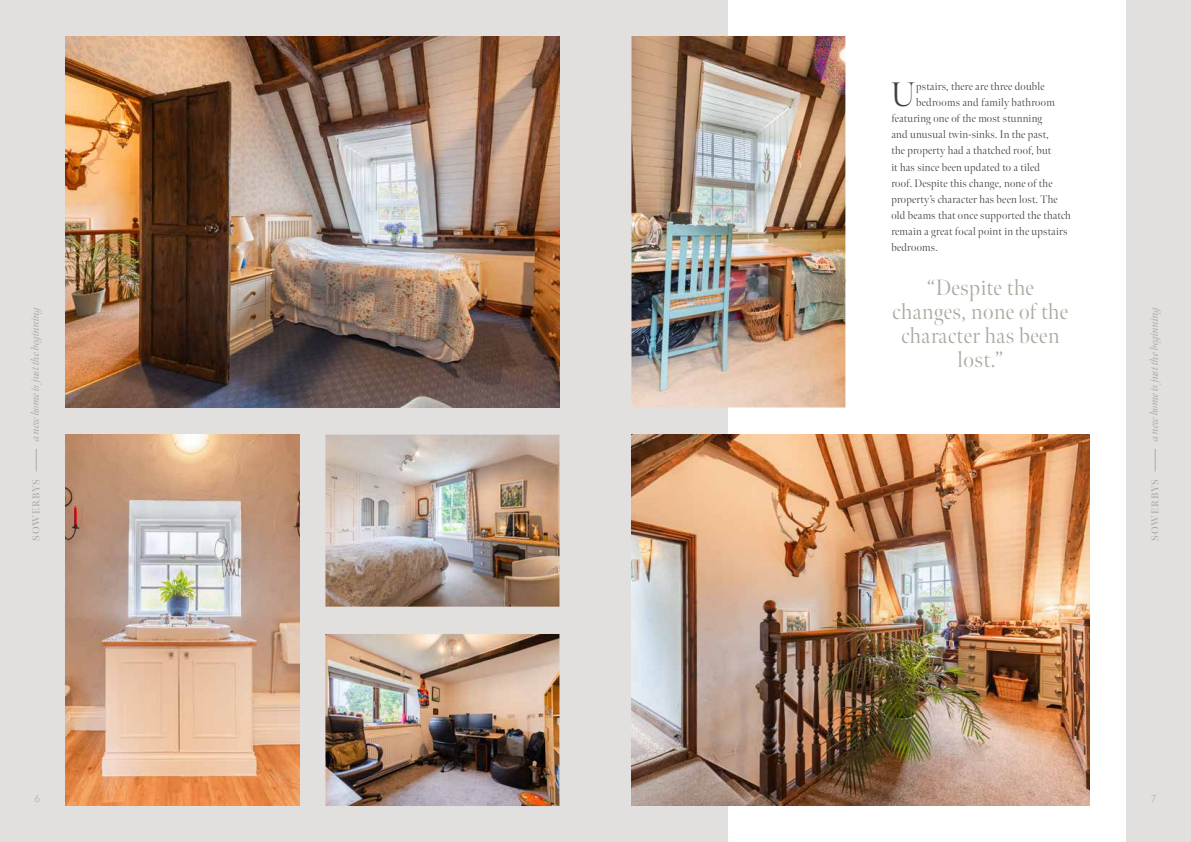
<style>
.page{position:relative;width:1191px;height:842px;background:#fff}
.page>*{position:absolute;margin:0;border:0;box-sizing:border-box;transform-origin:0 0}
.t1{font:300 34px "Meno Banner";color:#434141}
.t2{font:300 22px/24px "Meno Banner";letter-spacing:.02em;color:#ada8a0;text-align:center}
.t3{font:300 11px "Meno Banner";letter-spacing:.02em;color:#434141}
.t4{font:italic 11px "Meno Banner";letter-spacing:-.01em;color:#ada8a0}
.t5{font:600 10px "Meno Banner";letter-spacing:.08em;color:#ada8a0}
.t6{font:300 10px "Quasimoda";color:#ada8a0}
</style>
<div class="page">
<div style="left:0;top:0;width:595px;height:842px;background:#e2e0df"></div>
<div style="left:595px;top:0;width:596px;height:842px;background:#e2e0df"></div>
<svg style="left:36px;top:449px;width:1px;height:22px"></svg>
<svg style="left:1155px;top:449px;width:1px;height:22px"></svg>
<img style="left:66px;top:36px;width:493px;height:371px">
<img style="left:325px;top:634px;width:234px;height:172px">
<img style="left:325px;top:435px;width:234px;height:172px">
<img style="left:66px;top:435px;width:234px;height:371px">
<div style="left:728px;top:0;width:397px;height:842px;background:#fff"></div>
<img style="left:631px;top:36px;width:214px;height:371px">
<img style="left:631px;top:434px;width:458px;height:372px">
<h1 class="t1" style="left:891px;top:74px;width:26px">U</h1>
<p class="t3" style="left:916px;top:80px;width:130px">pstairs, there are three double</p>
<p class="t3" style="left:916px;top:96px;width:140px">bedrooms and family bathroom</p>
<p class="t3" style="left:891px;top:112px;width:152px">featuring one of the most stunning</p>
<p class="t3" style="left:891px;top:128px;width:159px">and unusual twin-sinks. In the past,</p>
<p class="t3" style="left:891px;top:144px;width:161px">the property had a thatched roof, but</p>
<p class="t3" style="left:891px;top:160px;width:150px">it has since been updated to a tiled</p>
<p class="t3" style="left:891px;top:176px;width:163px">roof. Despite this change, none of the</p>
<p class="t3" style="left:891px;top:192px;width:168px">property’s character has been lost. The</p>
<p class="t3" style="left:891px;top:208px;width:181px">old beams that once supported the thatch</p>
<p class="t3" style="left:891px;top:224px;width:177px">remain a great focal point in the upstairs</p>
<p class="t3" style="left:891px;top:240px;width:48px">bedrooms.</p>
<h2 class="t2" style="left:892px;top:276px;width:177px">“Despite the changes, none of the character has been lost.”</h2>
<p class="t4" style="left:29px;top:441px;width:138px;rotate:-90deg">a new home is just the beginning</p>
<p class="t4" style="left:1147px;top:441px;width:138px;rotate:-90deg">a new home is just the beginning</p>
<p class="t5" style="left:30px;top:541px;width:63px;rotate:-90deg">SOWERBYS</p>
<p class="t5" style="left:1149px;top:541px;width:63px;rotate:-90deg">SOWERBYS</p>
<p class="t6" style="left:35px;top:791px;width:7px">6</p>
<p class="t6" style="left:1151px;top:791px;width:6px">7</p>
</div>
